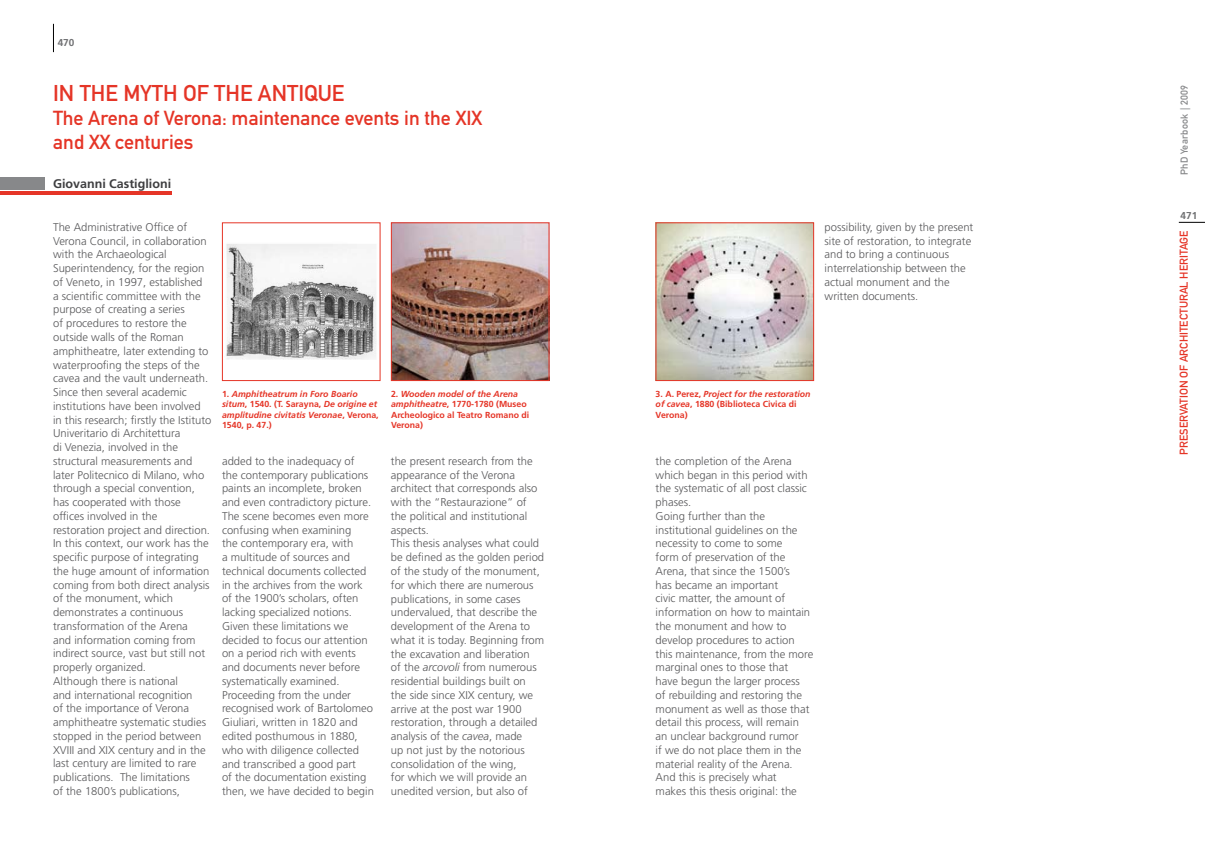
<style>
.page{position:relative;width:1205px;height:851px;background:#fff}
.page>*{position:absolute;margin:0;border:0;box-sizing:border-box;transform-origin:0 0}
.t1{font:22.5px "DIN Mittelschrift Std";color:#e53527}
.t2{font:20px/24px "DIN Mittelschrift Std";color:#e53527}
.t3{font:700 12.5px "Frutiger LT Std";color:#3e3e40}
.t4{font:300 11.25px/13.8px "Frutiger LT Std";color:#58585a}
.t5{font:11.25px "DIN Mittelschrift Std";color:#e53527}
.t6{font:10px "DIN Mittelschrift Std";letter-spacing:.03em;color:#87888a}
.t7{font:700 10px "Frutiger LT Std";color:#707173}
.t8{font:700 8.75px/10.5px "Frutiger LT Std";color:#e53527}
.t9{font:italic 700 8.75px/10.5px "Frutiger LT Std";color:#e53527}
.s1{font-style:italic}
.s2{font-style:normal}
</style>
<div class="page">
<svg style="left:53px;top:24px;width:1px;height:28px"></svg>
<svg style="left:1179px;top:222px;width:26px;height:1px"></svg>
<img style="left:393px;top:224px;width:154px;height:155px">
<div style="left:391px;top:222px;width:158px;height:159px;border:1px solid #e53527"></div>
<img style="left:226px;top:244px;width:150px;height:116px">
<div style="left:222px;top:222px;width:158px;height:159px;border:1px solid #e53527"></div>
<hr style="left:0;top:191px;width:171px;height:4px;background:#e53527">
<div style="left:0;top:178px;width:44px;height:12px;background:#87888a"></div>
<img style="left:658px;top:224px;width:154px;height:155px">
<div style="left:656px;top:222px;width:158px;height:159px;border:1px solid #e53527"></div>
<p class="t7" style="left:58px;top:37px;width:18px">470</p>
<h1 class="t1" style="left:53px;top:80px;width:41px">In the</h1>
<h1 class="t1" style="left:123px;top:80px;width:14px">myth</h1>
<h1 class="t1" style="left:183px;top:80px;width:45px">of the</h1>
<h1 class="t1" style="left:258px;top:80px;width:13px">anti</h1>
<h1 class="t1" style="left:304px;top:80px;width:27px">que</h1>
<h2 class="t2" style="left:53px;top:106px;width:431px">The Arena of Verona: maintenance events in the XIX and XX centuries</h2>
<p class="t3" style="left:53px;top:176px;width:120px">Giovanni Castiglioni</p>
<p class="t4" style="left:53px;top:220px;width:160px">The Administrative Office of<br>Verona Council, in collaboration with the Archaeological<br>Superintendency, for the region of Veneto, in 1997, established<br>a scientific committee with the purpose of creating a series<br>of procedures to restore the outside walls of the Roman amphitheatre, later extending to waterproofing the steps of the cavea and the vault underneath.<br>Since then several academic institutions have been involved in this research; firstly the Istituto<br>Univeritario di Architettura<br>di Venezia, involved in the structural measurements and later Politecnico di Milano, who through a special convention, has cooperated with those offices involved in the restoration project and direction.<br>In this context, our work has the specific purpose of integrating the huge amount of information coming from both direct analysis of the monument, which demonstrates a continuous transformation of the Arena<br>and information coming from indirect source, vast but still not properly organized.<br>Although there is national<br>and international recognition<br>of the importance of Verona amphitheatre systematic studies stopped in the period between<br>XVIII and XIX century and in the last century are limited to rare publications. The limitations<br>of the 1800’s publications,</p>
<p class="t8" style="left:391px;top:388px;width:140px">2. <span class="s1">Wooden model of the Arena amphitheatre</span>, 1770-1780 (Museo<br>Archeologico al Teatro Romano di<br>Verona)</p>
<p class="t8" style="left:656px;top:388px;width:156px">3. A. Perez, <span class="s1">Project for the restoration of cavea</span>, 1880 (Biblioteca Civica di<br>Verona)</p>
<p class="t9" style="left:222px;top:388px;width:158px"><span class="s2">1.</span> Amphitheatrum in Foro Boario situm<span class="s2">, 1540. (T. Sarayna,</span> De origine et amplitudine civitatis Veronae<span class="s2">, Verona,<br>1540, p. 47.)</span></p>
<p class="t4" style="left:222px;top:454px;width:153px">added to the inadequacy of<br>the contemporary publications paints an incomplete, broken and even contradictory picture.<br>The scene becomes even more confusing when examining<br>the contemporary era, with<br>a multitude of sources and technical documents collected in the archives from the work of the 1900’s scholars, often lacking specialized notions.<br>Given these limitations we decided to focus our attention on a period rich with events and documents never before systematically examined.<br>Proceeding from the under recognised work of Bartolomeo<br>Giuliari, written in 1820 and edited posthumous in 1880, who with diligence collected and transcribed a good part<br>of the documentation existing then, we have decided to begin</p>
<p class="t4" style="left:656px;top:454px;width:159px">the completion of the Arena which began in this period with the systematic of all post classic phases.<br>Going further than the institutional guidelines on the necessity to come to some<br>form of preservation of the<br>Arena, that since the 1500’s<br>has became an important<br>civic matter, the amount of information on how to maintain the monument and how to develop procedures to action this maintenance, from the more marginal ones to those that have begun the larger process<br>of rebuilding and restoring the monument as well as those that detail this process, will remain an unclear background rumor<br>if we do not place them in the material reality of the Arena.<br>And this is precisely what<br>makes this thesis original: the</p>
<p class="t4" style="left:391px;top:454px;width:155px">the present research from the appearance of the Verona architect that corresponds also with the “Restaurazione” of the political and institutional aspects.<br>This thesis analyses what could be defined as the golden period of the study of the monument, for which there are numerous publications, in some cases undervalued, that describe the development of the Arena to what it is today. Beginning from the excavation and liberation<br>of the <span class="s1">arcovoli</span> from numerous residential buildings built on the side since XIX century, we arrive at the post war 1900 restoration, through a detailed analysis of the <span class="s1">cavea</span>, made<br>up not just by the notorious consolidation of the wing,<br>for which we will provide an unedited version, but also of</p>
<p class="t4" style="left:824px;top:220px;width:150px">possibility, given by the present site of restoration, to integrate and to bring a continuous interrelationship between the actual monument and the written documents.</p>
<p class="t6" style="left:1178px;top:175px;width:92px;rotate:-90deg">PhD Yearbook | 2009</p>
<p class="t7" style="left:1180px;top:210px;width:18px">471</p>
<p class="t5" style="left:1177px;top:454px;width:225px;rotate:-90deg">PRESERVATION OF ARCHITECTURAL HERITAGE</p>
</div>
